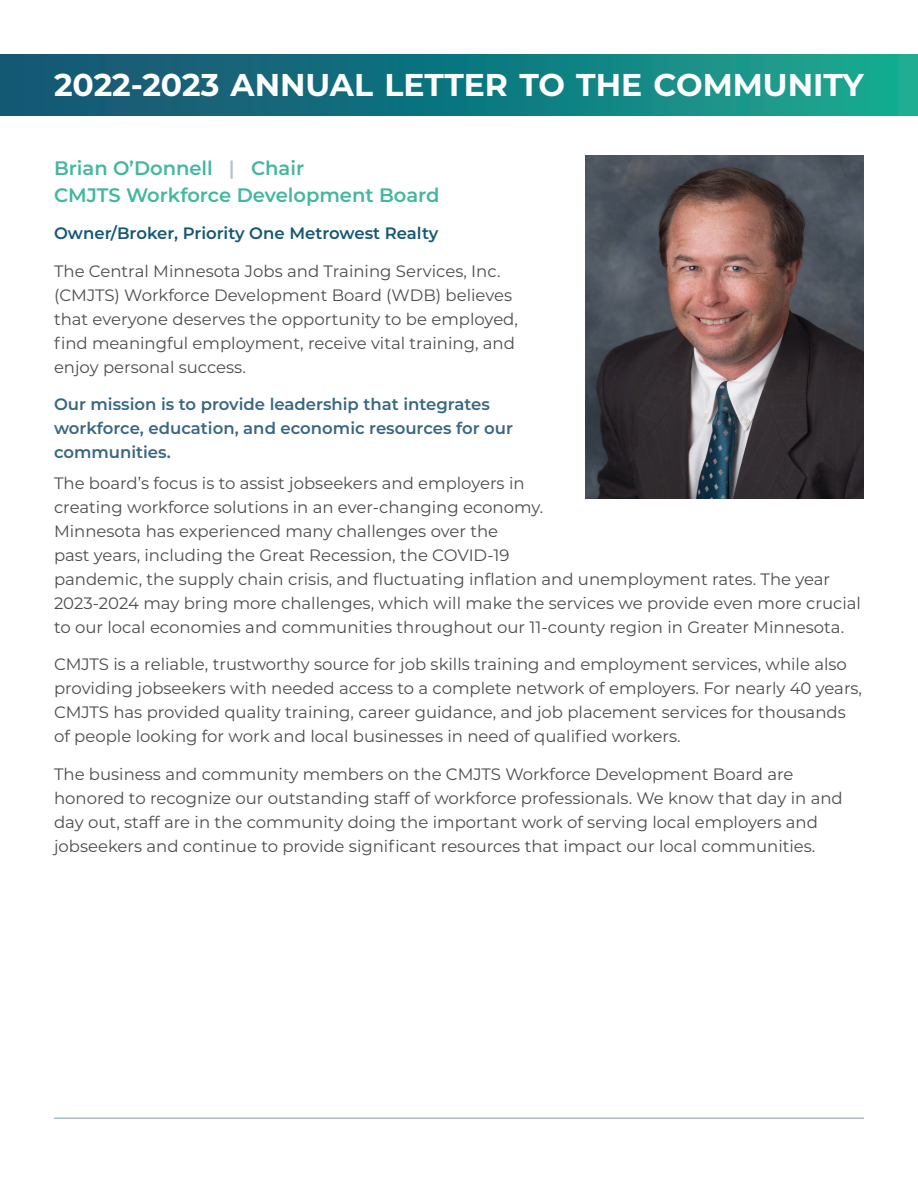
<style>
.page{position:relative;width:918px;height:1188px;background:#fff}
.page>*{position:absolute;margin:0;border:0;box-sizing:border-box;transform-origin:0 0}
.t1{font:700 31.5px "Montserrat";color:#fff}
.t2{font:100 19.5px/27px "Montserrat";color:#43b79f}
.t3{font:16.5px/24px "Montserrat";color:#4b4c4d}
.t4{font:600 16.5px/24px "Montserrat";color:#396782}
.t5{font:600 16.5px "Montserrat";color:#155875}
.s1{color:#b2c3cc}
</style>
<div class="page">
<hr style="left:54px;top:1118px;width:810px;height:1px;background:#a7bcc5">
<div style="left:0;top:54px;width:918px;height:61px;background:linear-gradient(to right,#124f72,#17a790)"></div>
<img style="left:586px;top:156px;width:278px;height:343px">
<h1 class="t1" style="left:54px;top:62px;width:811px">2022-2023 ANNUAL LETTER TO THE COMMUNITY</h1>
<p class="t2" style="left:54px;top:154px;width:387px">Brian O’Donnell <span class="s1">|</span> Chair<br>CMJTS Workforce Development Board</p>
<p class="t5" style="left:54px;top:222px;width:386px">Owner/Broker, Priority One Metrowest Realty</p>
<p class="t3" style="left:54px;top:258px;width:465px">The Central Minnesota Jobs and Training Services, Inc. (CMJTS) Workforce Development Board (WDB) believes that everyone deserves the opportunity to be employed, find meaningful employment, receive vital training, and enjoy personal success.</p>
<p class="t4" style="left:54px;top:392px;width:461px">Our mission is to provide leadership that integrates workforce, education, and economic resources for our communities.</p>
<p class="t3" style="left:54px;top:470px;width:809px">The board’s focus is to assist jobseekers and employers in<br>creating workforce solutions in an ever-changing economy.<br>Minnesota has experienced many challenges over the<br>past years, including the Great Recession, the COVID-19<br>pandemic, the supply chain crisis, and fluctuating inflation and unemployment rates. The year 2023-2024 may bring more challenges, which will make the services we provide even more crucial to our local economies and communities throughout our 11-county region in Greater Minnesota.</p>
<p class="t3" style="left:54px;top:652px;width:810px">CMJTS is a reliable, trustworthy source for job skills training and employment services, while also providing jobseekers with needed access to a complete network of employers. For nearly 40 years, CMJTS has provided quality training, career guidance, and job placement services for thousands of people looking for work and local businesses in need of qualified workers.</p>
<p class="t3" style="left:54px;top:761px;width:790px">The business and community members on the CMJTS Workforce Development Board are honored to recognize our outstanding staff of workforce professionals. We know that day in and day out, staff are in the community doing the important work of serving local employers and jobseekers and continue to provide significant resources that impact our local communities.</p>
</div>
